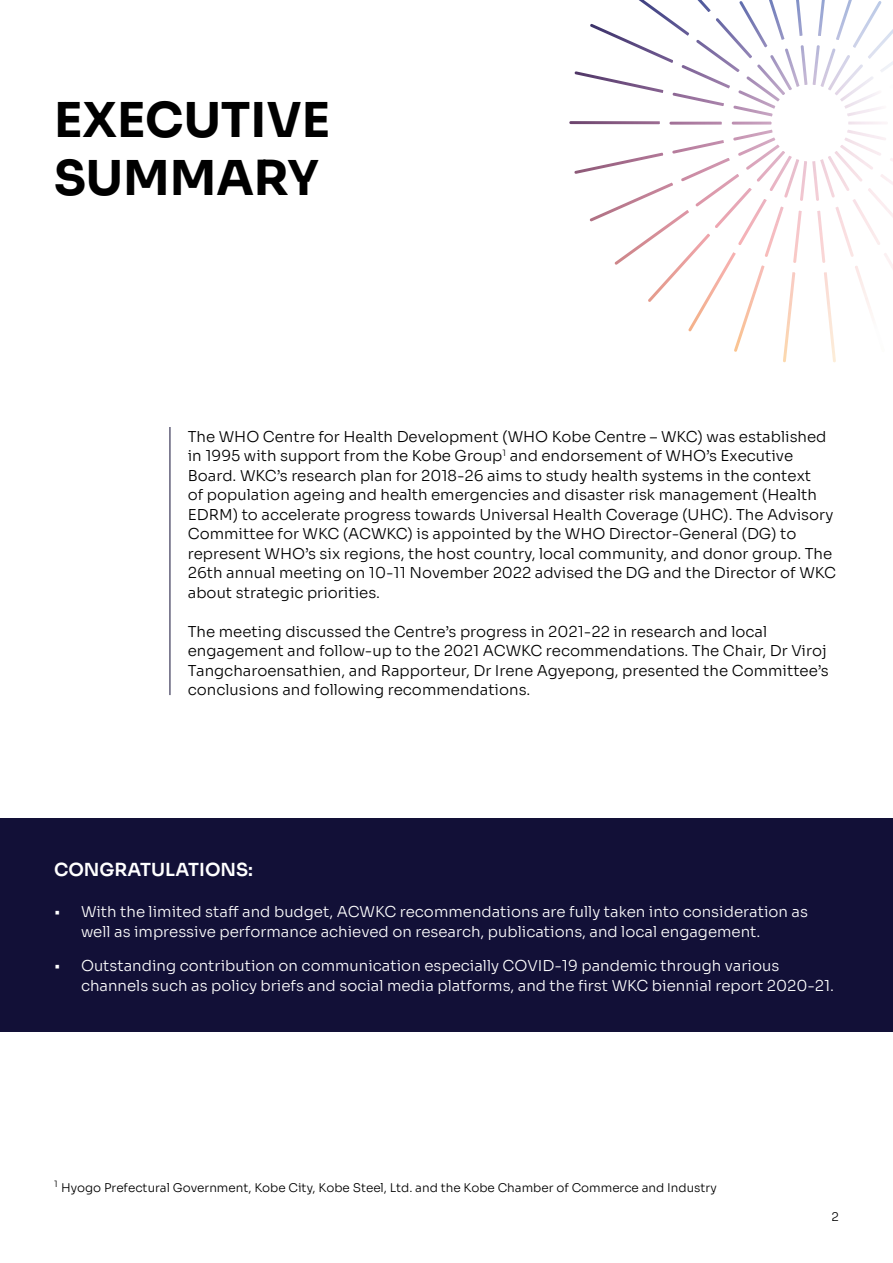
<style>
.page{position:relative;width:893px;height:1263px;background:#fff}
.page>*{position:absolute;margin:0;border:0;box-sizing:border-box;transform-origin:0 0}
.t1{font:48px/57.6px "Sora";color:#000}
.t2{font:18px "Sora";color:#fff}
.t3{font:300 15px/19.5px "Sora";color:#000}
.t4{font:300 15px/19.5px "Sora";color:#fff}
.t5{font:300 12px "Sora";color:#000}
</style>
<div class="page">
<svg style="left:569px;top:0;width:324px;height:363px"></svg>
<hr style="left:170px;top:427px;width:1px;height:268px;background:#121037">
<div style="left:0;top:818px;width:893px;height:213px;background:#121037"></div>
<h1 class="t1" style="left:54px;top:87px;width:278px">EXECUTIVE<br>SUMMARY</h1>
<p class="t3" style="left:188px;top:425px;width:650px">The WHO Centre for Health Development (WHO Kobe Centre – WKC) was established in 1995 with support from the Kobe Group<sup>1</sup> and endorsement of WHO’s Executive Board. WKC’s research plan for 2018-26 aims to study health systems in the context<br>of population ageing and health emergencies and disaster risk management (Health EDRM) to accelerate progress towards Universal Health Coverage (UHC). The Advisory Committee for WKC (ACWKC) is appointed by the WHO Director-General (DG) to represent WHO’s six regions, the host country, local community, and donor group. The 26th annual meeting on 10-11 November 2022 advised the DG and the Director of WKC about strategic priorities.</p>
<p class="t3" style="left:188px;top:620px;width:642px">The meeting discussed the Centre’s progress in 2021-22 in research and local engagement and follow-up to the 2021 ACWKC recommendations. The Chair, Dr Viroj Tangcharoensathien, and Rapporteur, Dr Irene Agyepong, presented the Committee’s conclusions and following recommendations.</p>
<p class="t2" style="left:54px;top:855px;width:201px">CONGRATULATIONS:</p>
<p class="t4" style="left:81px;top:901px;width:728px;text-indent:-27px">• With the limited staff and budget, ACWKC recommendations are fully taken into consideration as well as impressive performance achieved on research, publications, and local engagement.</p>
<p class="t4" style="left:81px;top:955px;width:755px;text-indent:-27px">• Outstanding contribution on communication especially COVID-19 pandemic through various channels such as policy briefs and social media platforms, and the first WKC biennial report 2020-21.</p>
<p class="t5" style="left:54px;top:1178px;width:664px"><sup>1</sup> Hyogo Prefectural Government, Kobe City, Kobe Steel, Ltd. and the Kobe Chamber of Commerce and Industry</p>
<p class="t5" style="left:831px;top:1206px;width:9px">2</p>
</div>
